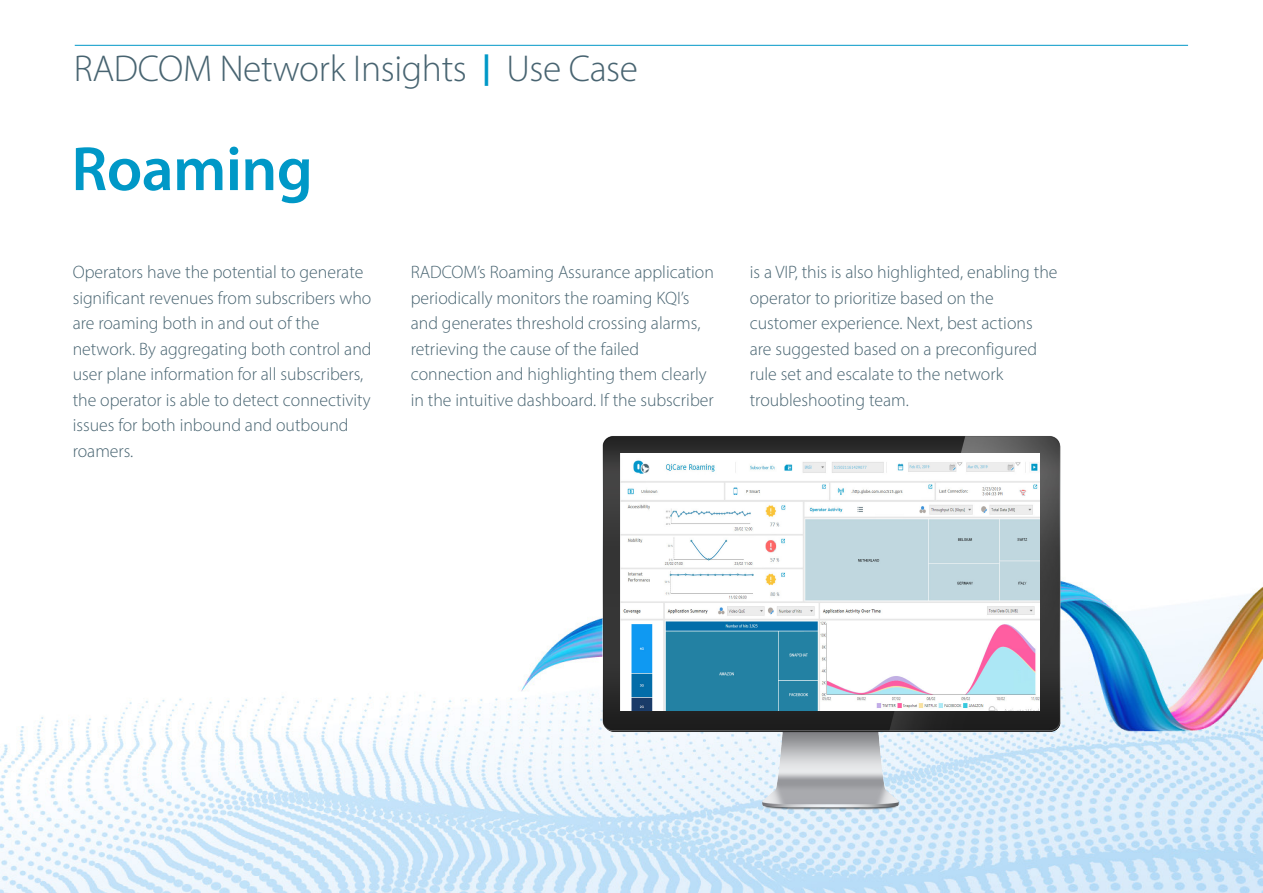
<style>
.page{position:relative;width:1263px;height:893px;background:#fff}
.page>*{position:absolute;margin:0;border:0;box-sizing:border-box;transform-origin:0 0}
.t1{font:600 63px "Myriad Pro";letter-spacing:-.01em;color:#0098c7}
.t2{font:300 37.5px "Myriad Pro";letter-spacing:-.01em;color:#486471}
.t3{font:300 18px/25.5px "Myriad Pro";color:#486471}
.s1{font-weight:700;font-size:31.5px;color:#0098c7}
</style>
<div class="page">
<img style="left:0;top:44px;width:1263px;height:849px">
<img style="left:594px;top:429px;width:477px;height:392px">
<img style="left:621px;top:453px;width:418px;height:257px">
<hr style="left:75px;top:45px;width:1113px;height:1px;background:#0098c7">
<h2 class="t2" style="left:74px;top:46px;width:566px">RADCOM Network Insights <span class="s1">|</span> Use Case</h2>
<h1 class="t1" style="left:71px;top:129px;width:243px">Roaming</h1>
<p class="t3" style="left:73px;top:259px;width:300px">Operators have the potential to generate significant revenues from subscribers who are roaming both in and out of the network. By aggregating both control and user plane information for all subscribers, the operator is able to detect connectivity issues for both inbound and outbound roamers.</p>
<p class="t3" style="left:411px;top:259px;width:305px">RADCOM’s Roaming Assurance application periodically monitors the roaming KQI’s and generates threshold crossing alarms, retrieving the cause of the failed connection and highlighting them clearly in the intuitive dashboard. If the subscriber</p>
<p class="t3" style="left:750px;top:259px;width:309px">is a VIP, this is also highlighted, enabling the operator to prioritize based on the customer experience. Next, best actions are suggested based on a preconfigured rule set and escalate to the network troubleshooting team.</p>
</div>
